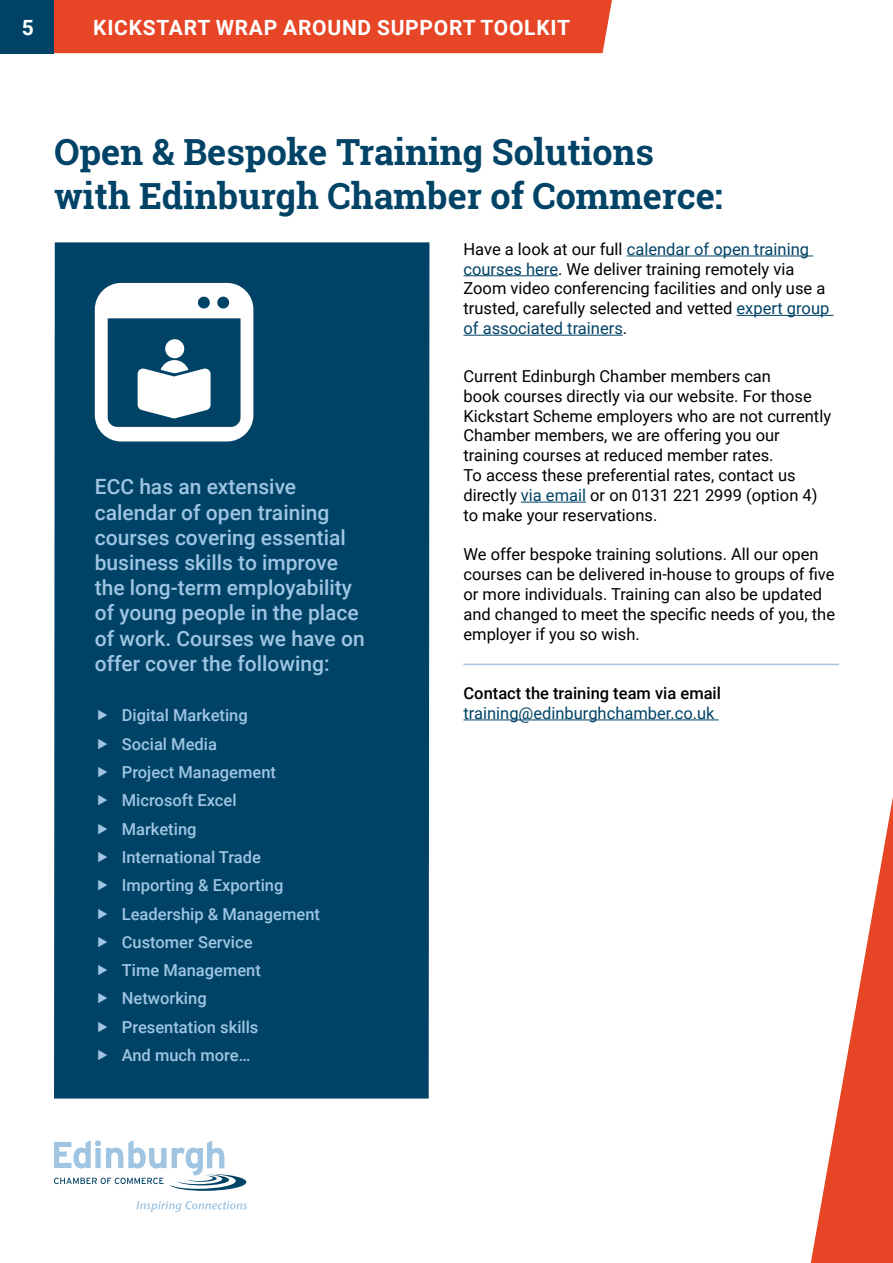
<style>
.page{position:relative;width:893px;height:1263px;background:#fff}
.page>*{position:absolute;margin:0;border:0;box-sizing:border-box;transform-origin:0 0}
.t1{font:700 36px/43.2px "Roboto Slab";color:#004366}
.t2{font:500 21px/25.2px "Roboto";color:#9fc5e3}
.t3{font:700 21px "Roboto";letter-spacing:.035em;color:#fff}
.t4{font:16.5px/19.8px "Roboto";color:#000}
.t5{font:500 16.5px/28.3px "Roboto";color:#9fc5e3}
.t6{font:16.5px "Roboto";color:#004366}
.t7{font:500 16.5px "Roboto";color:#000}
.s1{color:#004366}
</style>
<div class="page">
<div style="left:53px;top:0;width:559px;height:53px;background:#e64526"></div>
<div style="left:0;top:0;width:53px;height:53px;background:#004366"></div>
<div style="left:54px;top:242px;width:375px;height:856px;background:#004366"></div>
<svg style="left:95px;top:283px;width:158px;height:158px"></svg>
<hr style="left:463px;top:664px;width:376px;height:1px;background:#9fc5e3">
<hr style="left:627px;top:256px;width:186px;height:1px;background:#004366">
<hr style="left:463px;top:275px;width:95px;height:1px;background:#004366">
<hr style="left:736px;top:315px;width:97px;height:1px;background:#004366">
<hr style="left:463px;top:335px;width:160px;height:1px;background:#004366">
<hr style="left:521px;top:502px;width:65px;height:1px;background:#004366">
<hr style="left:463px;top:719px;width:256px;height:1px;background:#004366">
<svg style="left:811px;top:797px;width:82px;height:466px"></svg>
<svg style="left:54px;top:1140px;width:192px;height:51px"></svg>
<svg style="left:136px;top:1201px;width:111px;height:11px"></svg>
<svg style="left:98px;top:710px;width:9px;height:11px"></svg>
<svg style="left:98px;top:738px;width:9px;height:11px"></svg>
<svg style="left:98px;top:767px;width:9px;height:10px"></svg>
<svg style="left:98px;top:795px;width:9px;height:10px"></svg>
<svg style="left:98px;top:823px;width:9px;height:11px"></svg>
<svg style="left:98px;top:852px;width:9px;height:10px"></svg>
<svg style="left:98px;top:880px;width:9px;height:10px"></svg>
<svg style="left:98px;top:908px;width:9px;height:11px"></svg>
<svg style="left:98px;top:936px;width:9px;height:11px"></svg>
<svg style="left:98px;top:965px;width:9px;height:10px"></svg>
<svg style="left:98px;top:993px;width:9px;height:11px"></svg>
<svg style="left:98px;top:1021px;width:9px;height:11px"></svg>
<svg style="left:98px;top:1050px;width:9px;height:10px"></svg>
<p class="t3" style="left:22px;top:13px;width:14px">5</p>
<p class="t3" style="left:93px;top:13px;width:478px">KICKSTART WRAP AROUND SUPPORT TOOLKIT</p>
<h1 class="t1" style="left:54px;top:130px;width:670px">Open &amp; Bespoke Training Solutions with Edinburgh Chamber of Commerce:</h1>
<p class="t4" style="left:463px;top:238px;width:367px">Have a look at our full <span class="s1">calendar of open training courses here</span>. We deliver training remotely via Zoom video conferencing facilities and only use a trusted, carefully selected and vetted <span class="s1">expert group of associated trainers</span>.</p>
<p class="t4" style="left:463px;top:366px;width:369px">Current Edinburgh Chamber members can<br>book courses directly via our website. For those Kickstart Scheme employers who are not currently Chamber members, we are offering you our training courses at reduced member rates.<br>To access these preferential rates, contact us directly <span class="s1">via email</span> or on 0131 221 2999 (option 4) to make your reservations.</p>
<p class="t4" style="left:463px;top:544px;width:373px">We offer bespoke training solutions. All our open courses can be delivered in-house to groups of five or more individuals. Training can also be updated and changed to meet the specific needs of you, the employer if you so wish.</p>
<p class="t2" style="left:95px;top:474px;width:271px">ECC has an extensive calendar of open training courses covering essential business skills to improve the long-term employability of young people in the place of work. Courses we have on offer cover the following:</p>
<p class="t5" style="left:122px;top:701px;width:200px">Digital Marketing<br>Social Media<br>Project Management<br>Microsoft Excel<br>Marketing<br>International Trade<br>Importing &amp; Exporting<br>Leadership &amp; Management<br>Customer Service<br>Time Management<br>Networking<br>Presentation skills<br>And much more…</p>
<p class="t7" style="left:463px;top:681px;width:259px">Contact the training team via email</p>
<p class="t6" style="left:463px;top:701px;width:253px">training@edinburghchamber.co.uk</p>
</div>
